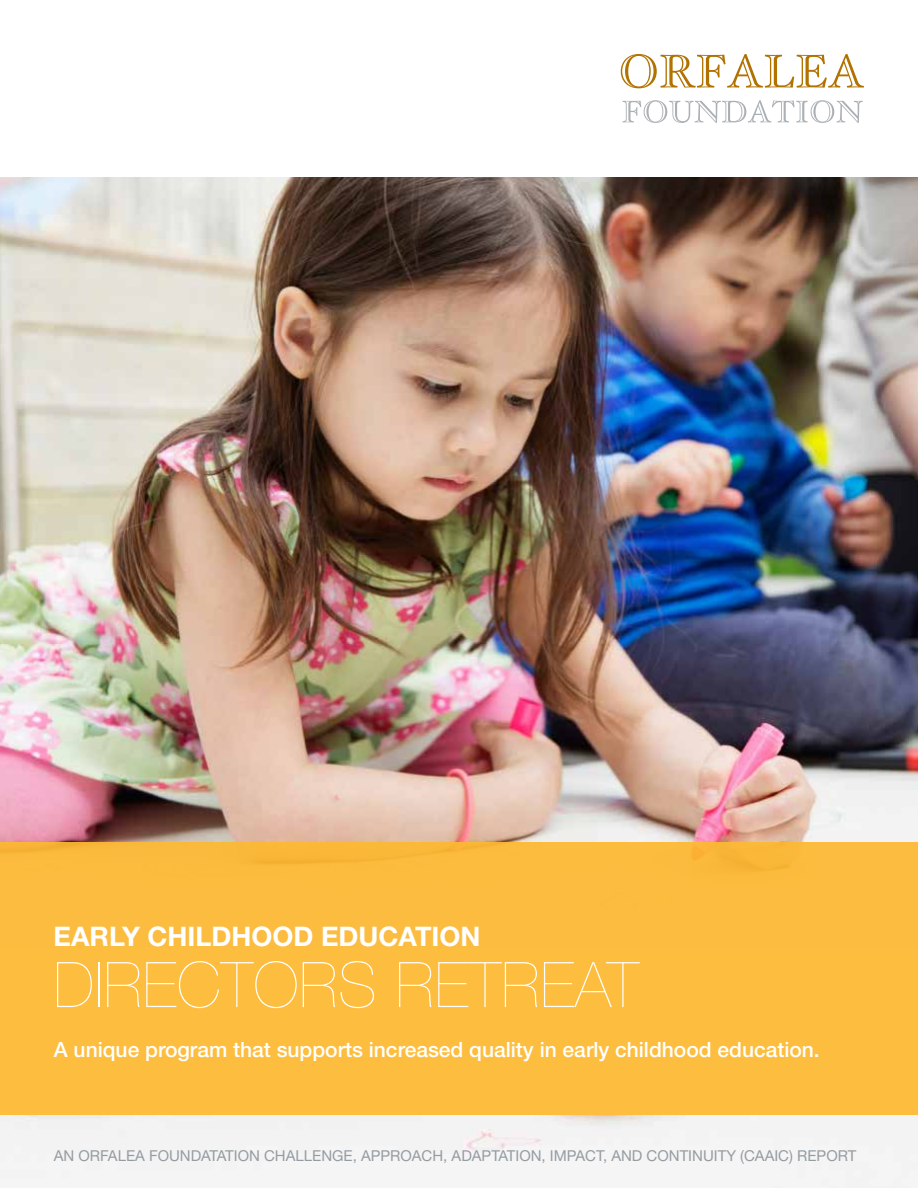
<style>
.page{position:relative;width:918px;height:1188px;background:#fff}
.page>*{position:absolute;margin:0;border:0;box-sizing:border-box;transform-origin:0 0}
.t1{font:200 63px "Helvetica Neue";letter-spacing:.01em;color:#fff}
.t2{font:700 27px "Helvetica Neue";color:#fff}
.t3{font:500 21px "Helvetica Neue";color:#fff}
.t4{font:15px "Helvetica Neue";color:#959ca1}
</style>
<div class="page">
<img style="left:0;top:177px;width:918px;height:665px">
<svg style="left:621px;top:54px;width:243px;height:34px"></svg>
<svg style="left:623px;top:100px;width:240px;height:23px"></svg>
<div style="left:0;top:842px;width:918px;height:273px;background:#fdbd3f"></div>
<h2 class="t2" style="left:54px;top:919px;width:429px">EARLY CHILDHOOD EDUCATION</h2>
<h1 class="t1" style="left:54px;top:948px;width:587px">DIRECTORS RETREAT</h1>
<h3 class="t3" style="left:54px;top:1037px;width:768px">A unique program that supports increased quality in early childhood education.</h3>
<p class="t4" style="left:54px;top:1146px;width:358px">AN ORFALEA FOUNDATATIO N CHALLENGE, APPROAC</p>
<p class="t4" style="left:432px;top:1146px;width:425px">H, ADAPTATI ON, I MPACT, AND CO NTINUITY (CAAI C) REPO RT</p>
</div>
